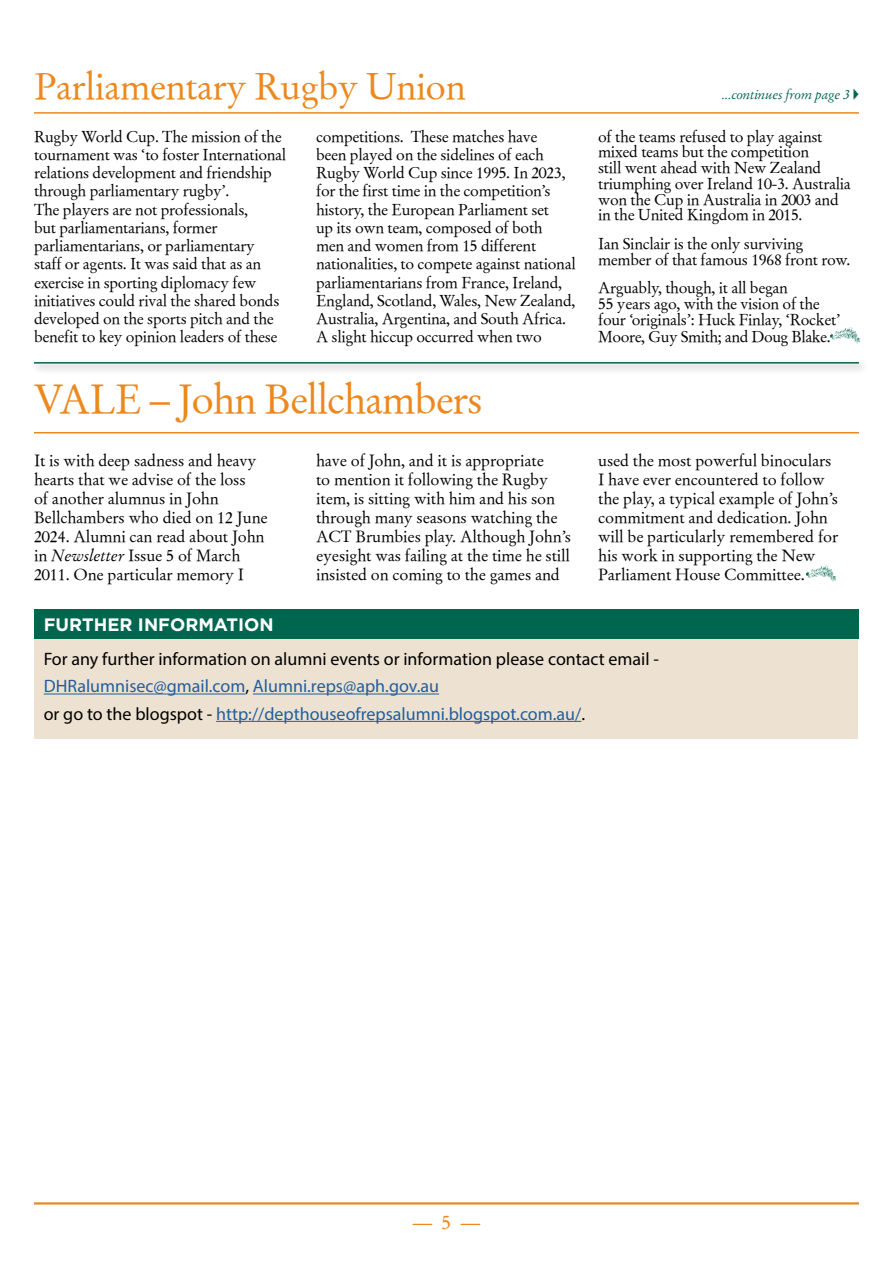
<style>
.page{position:relative;width:893px;height:1263px;background:#fff}
.page>*{position:absolute;margin:0;border:0;box-sizing:border-box;transform-origin:0 0}
.Main_Heading{font:40.5px "Claude Roman";letter-spacing:-.03em;color:#ec881d}
.Main_Heading-2{font:36.9px "Claude Roman";letter-spacing:-.02em;color:#ec881d}
.t1{font:19.5px "Claude Roman";color:#ec881d}
.Sub_heading_01{font:18px/27.3px "Myriad Pro";color:#000}
.Sub_heading_01-2{font:700 18px "Gotham";color:#fff}
.Body_Text{font:16.2px/19px "Claude Roman";letter-spacing:-.01em;color:#000}
.Body_Text-2{font:15.75px/18.3px "Claude Roman";letter-spacing:-.02em;color:#000}
.Main_Heading-3{font:italic 13.5px "Claude";letter-spacing:-.02em;color:#00674e}
.s1{font-family:"Claude";font-style:italic}
.s2{color:#215e9e}
</style>
<div class="page">
<hr style="left:34px;top:1202px;width:825px;height:2px;background:#ec881d">
<hr style="left:34px;top:112px;width:825px;height:2px;background:#ec881d">
<img style="left:806px;top:565px;width:30px;height:17px">
<hr style="left:34px;top:432px;width:825px;height:1px;background:#ec881d">
<div style="left:31px;top:358px;width:838px;height:16px;background:#f3f3f3"></div>
<hr style="left:34px;top:362px;width:825px;height:2px;background:#00674e">
<img style="left:830px;top:327px;width:30px;height:17px">
<div style="left:35px;top:612px;width:823px;height:127px;background:#ede2d1"></div>
<div style="left:34px;top:609px;width:825px;height:30px;background:#00674e"></div>
<hr style="left:44px;top:693px;width:201px;height:1px;background:#215e9e">
<hr style="left:253px;top:693px;width:186px;height:1px;background:#215e9e">
<hr style="left:216px;top:721px;width:365px;height:1px;background:#215e9e">
<p class="Main_Heading-2" style="left:34px;top:64px;width:433px">Parliamentary Rugby Union</p>
<p class="Main_Heading-3" style="left:722px;top:86px;width:138px">...continues from page 3 ◆</p>
<p class="Body_Text-2" style="left:34px;top:127px;width:254px">Rugby World Cup. The mission of the tournament was ‘to foster International relations development and friendship through parliamentary rugby’.<br>The players are not professionals,<br>but parliamentarians, former parliamentarians, or parliamentary staff or agents. It was said that as an exercise in sporting diplomacy few initiatives could rival the shared bonds developed on the sports pitch and the benefit to key opinion leaders of these</p>
<p class="Body_Text-2" style="left:316px;top:127px;width:261px">competitions. These matches have<br>been played on the sidelines of each Rugby World Cup since 1995. In 2023, for the first time in the competition’s history, the European Parliament set<br>up its own team, composed of both<br>men and women from 15 different nationalities, to compete against national parliamentarians from France, Ireland, England, Scotland, Wales, New Zealand, Australia, Argentina, and South Africa.<br>A slight hiccup occurred when two</p>
<p class="Body_Text-2" style="left:598px;top:128px;width:254px;line-height:15.8px">of the teams refused to play against mixed teams but the competition<br>still went ahead with New Zealand triumphing over Ireland 10-3. Australia won the Cup in Australia in 2003 and in the United Kingdom in 2015.</p>
<p class="Body_Text-2" style="left:598px;top:236px;width:254px;line-height:15.8px">Ian Sinclair is the only surviving member of that famous 1968 front row.</p>
<p class="Body_Text-2" style="left:598px;top:280px;width:244px;line-height:15.8px">Arguably, though, it all began<br>55 years ago, with the vision of the four ‘originals’: Huck Finlay, ‘Rocket’</p>
<p class="Body_Text-2" style="left:598px;top:327px;width:234px">Moore, Guy Smith; and Doug Blake.</p>
<p class="Main_Heading" style="left:34px;top:375px;width:450px">VALE – John Bellchambers</p>
<p class="Body_Text" style="left:34px;top:451px;width:235px">It is with deep sadness and heavy hearts that we advise of the loss<br>of another alumnus in John<br>Bellchambers who died on 12 June<br>2024. Alumni can read about John in <span class="s1">Newsletter</span> Issue 5 of March<br>2011. One particular memory I</p>
<p class="Body_Text" style="left:316px;top:451px;width:257px">have of John, and it is appropriate<br>to mention it following the Rugby item, is sitting with him and his son through many seasons watching the ACT Brumbies play. Although John’s eyesight was failing at the time he still insisted on coming to the games and</p>
<p class="Body_Text" style="left:598px;top:451px;width:242px">used the most powerful binoculars I have ever encountered to follow the play, a typical example of John’s commitment and dedication. John will be particularly remembered for his work in supporting the New Parliament House Committee.</p>
<p class="Sub_heading_01-2" style="left:44px;top:613px;width:232px">FURTHER INFORMATION</p>
<p class="Sub_heading_01" style="left:44px;top:645px;width:617px">For any further information on alumni events or information please contact email -<br><span class="s2">DHRalumnisec@gmail.com</span>, <span class="s2">Alumni.reps@aph.gov.au<br></span>or go to the blogspot - <span class="s2">http://depthouseofrepsalumni.blogspot.com.au/</span>.</p>
<p class="t1" style="left:413px;top:1210px;width:69px">—5—</p>
</div>
